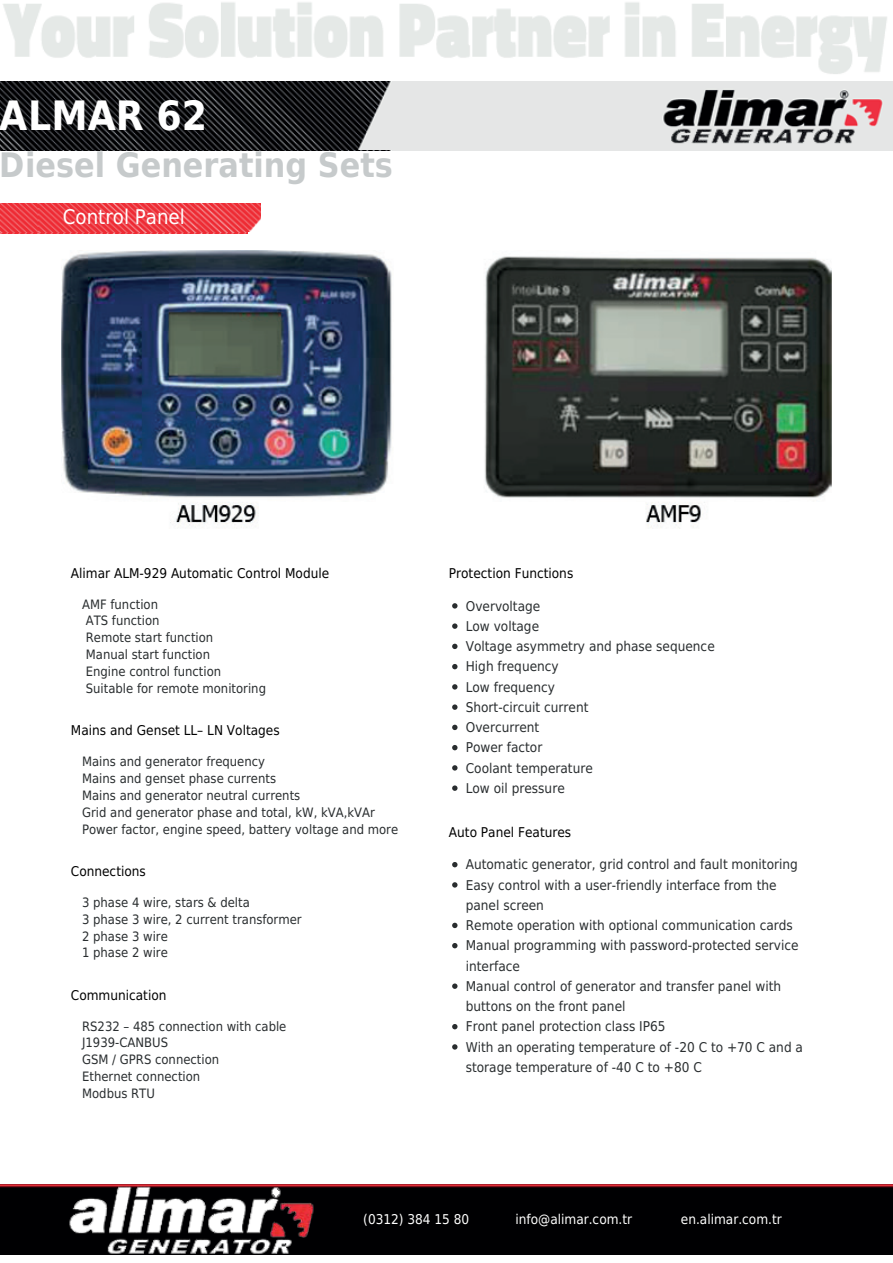
<style>
.page{position:relative;width:893px;height:1263px;background:#fff}
.page>*{position:absolute;margin:0;border:0;box-sizing:border-box;transform-origin:0 0}
.t1{font:700 40.5px "DejaVu Sans Condensed";color:#fff}
.t2{font:700 33.75px "DejaVu Sans Condensed";color:#c6cacb}
.t3{font:20.25px "DejaVu Sans Condensed";color:#fff}
.t4{font:13.5px/20.2px "DejaVu Sans Condensed";color:#292d2f}
.t5{font:13.5px "DejaVu Sans Condensed";color:#000001}
.t6{font:13.5px "DejaVu Sans Condensed";color:#fff}
.t7{font:12.9px/16.8px "DejaVu Sans Condensed";color:#292d2f}
</style>
<div class="page">
<svg style="left:3px;top:2px;width:884px;height:72px"></svg>
<svg style="left:0;top:81px;width:893px;height:70px;background:#7e7e7f"></svg>
<div style="left:0;top:1184px;width:893px;height:70px;background:#000002"></div>
<img style="left:56px;top:1184px;width:264px;height:71px">
<img style="left:62px;top:250px;width:769px;height:279px">
<svg style="left:452px;top:603px;width:6px;height:6px"></svg>
<svg style="left:452px;top:623px;width:6px;height:6px"></svg>
<svg style="left:452px;top:644px;width:6px;height:5px"></svg>
<svg style="left:452px;top:664px;width:6px;height:5px"></svg>
<svg style="left:452px;top:684px;width:6px;height:6px"></svg>
<svg style="left:452px;top:704px;width:6px;height:6px"></svg>
<svg style="left:452px;top:725px;width:6px;height:5px"></svg>
<svg style="left:452px;top:745px;width:6px;height:5px"></svg>
<svg style="left:452px;top:765px;width:6px;height:6px"></svg>
<svg style="left:452px;top:785px;width:6px;height:6px"></svg>
<svg style="left:452px;top:862px;width:6px;height:5px"></svg>
<svg style="left:452px;top:882px;width:6px;height:6px"></svg>
<svg style="left:452px;top:923px;width:6px;height:5px"></svg>
<svg style="left:452px;top:943px;width:6px;height:5px"></svg>
<svg style="left:452px;top:983px;width:6px;height:6px"></svg>
<svg style="left:452px;top:1024px;width:6px;height:5px"></svg>
<svg style="left:452px;top:1044px;width:6px;height:6px"></svg>
<svg style="left:0;top:203px;width:261px;height:30px;background:#ee424a"></svg>
<div style="left:248px;top:232px;width:28px;height:17px;background:#fff"></div>
<h1 class="t1" style="left:0;top:82px;width:209px">ALMAR 62</h1>
<h2 class="t2" style="left:0;top:138px;width:394px">Diesel Generating Sets</h2>
<h3 class="t3" style="left:63px;top:199px;width:123px">Control Panel</h3>
<p class="t5" style="left:71px;top:561px;width:260px">Alimar ALM-929 Automatic Control Module</p>
<p class="t7" style="left:82px;top:595px;width:185px">AMF function<br>ATS function<br>Remote start function<br>Manual start function<br>Engine control function<br>Suitable for remote monitoring</p>
<p class="t5" style="left:71px;top:719px;width:210px">Mains and Genset LL– LN Voltages</p>
<p class="t7" style="left:82px;top:753px;width:318px">Mains and generator frequency<br>Mains and genset phase currents<br>Mains and generator neutral currents<br>Grid and generator phase and total, kW, kVA,kVAr Power factor, engine speed, battery voltage and more</p>
<p class="t5" style="left:71px;top:859px;width:77px">Connections</p>
<p class="t7" style="left:82px;top:893px;width:221px">3 phase 4 wire, stars &amp; delta<br>3 phase 3 wire, 2 current transformer<br>2 phase 3 wire<br>1 phase 2 wire</p>
<p class="t5" style="left:71px;top:983px;width:97px">Communication</p>
<p class="t7" style="left:82px;top:1017px;width:206px">RS232 – 485 connection with cable<br>J1939-CANBUS<br>GSM / GPRS connection<br>Ethernet connection<br>Modbus RTU</p>
<p class="t5" style="left:449px;top:561px;width:126px">Protection Functions</p>
<p class="t4" style="left:466px;top:595px;width:251px">Overvoltage<br>Low voltage<br>Voltage asymmetry and phase sequence<br>High frequency<br>Low frequency<br>Short-circuit current<br>Overcurrent<br>Power factor<br>Coolant temperature<br>Low oil pressure</p>
<p class="t5" style="left:449px;top:820px;width:124px">Auto Panel Features</p>
<p class="t4" style="left:466px;top:854px;width:339px">Automatic generator, grid control and fault monitoring Easy control with a user-friendly interface from the panel screen<br>Remote operation with optional communication cards Manual programming with password-protected service interface<br>Manual control of generator and transfer panel with buttons on the front panel<br>Front panel protection class IP65<br>With an operating temperature of -20 C to +70 C and a storage temperature of -40 C to +80 C</p>
<p class="t6" style="left:363px;top:1207px;width:108px">(0312) 384 15 80</p>
<p class="t6" style="left:515px;top:1207px;width:118px">info@alimar.com.tr</p>
<p class="t6" style="left:681px;top:1207px;width:102px">en.alimar.com.tr</p>
</div>
